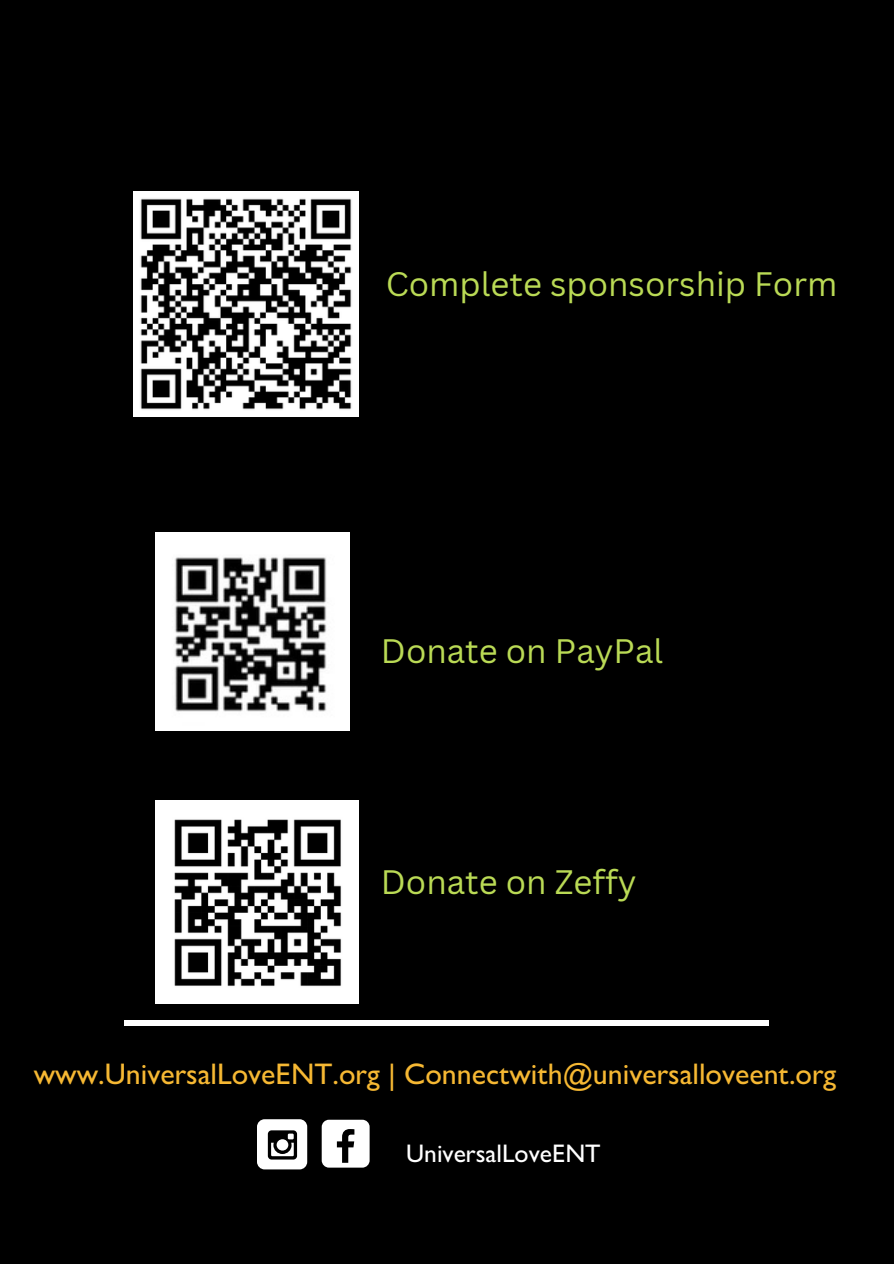
<style>
.page{position:relative;width:894px;height:1264px;background:#fff}
.page>*{position:absolute;margin:0;border:0;box-sizing:border-box;transform-origin:0 0}
.t1{font:33px "Canva Sans";color:#bada55}
.t2{font:500 29.85px "Gill Sans";color:#f6b833}
.t3{font:500 25.5px "Gill Sans";color:#fff}
</style>
<div class="page">
<div style="left:0;top:0;width:893px;height:1263px;background:#000"></div>
<div style="left:124px;top:1020px;width:645px;height:5px;background:#fff"></div>
<div style="left:321px;top:1119px;width:48px;height:48px;background:#fff;border-radius:7px"></div>
<svg style="left:337px;top:1129px;width:17px;height:33px"></svg>
<div style="left:257px;top:1119px;width:50px;height:50px;background:#fff;border-radius:8px"></div>
<svg style="left:268px;top:1130px;width:29px;height:29px"></svg>
<img style="left:155px;top:800px;width:203px;height:203px">
<img style="left:155px;top:533px;width:194px;height:198px">
<img style="left:133px;top:191px;width:225px;height:225px">
<p class="t1" style="left:385px;top:261px;width:453px">Complete sponsorship Form</p>
<h1 class="t1" style="left:381px;top:628px;width:283px">Donate on PayPal</h1>
<h2 class="t1" style="left:381px;top:858px;width:257px">Donate on Zeffy</h2>
<p class="t2" style="left:34px;top:1063px;width:803px">www.UniversalLoveENT.org | Connectwith@universalloveent.org</p>
<p class="t3" style="left:406px;top:1144px;width:196px">UniversalLoveENT</p>
</div>
